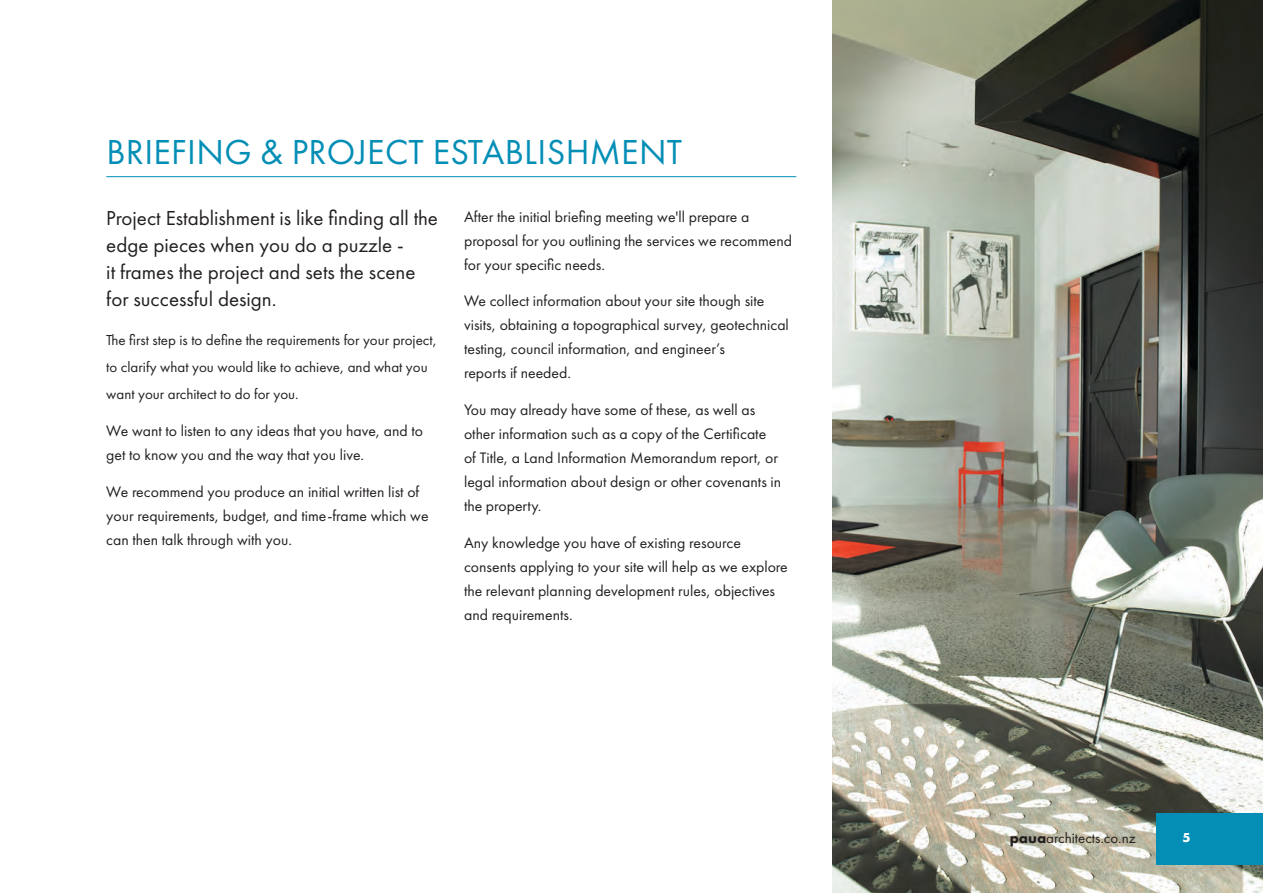
<style>
.page{position:relative;width:1263px;height:893px;background:#fff}
.page>*{position:absolute;margin:0;border:0;box-sizing:border-box;transform-origin:0 0}
.PAUA_Heading_1{font:36px "Futura PT";letter-spacing:.01em;color:#038eb6}
.PAUA_Intro{font:21px/27px "Futura PT";color:#231f20}
.PAUA_Body{font:15.75px/24px "Futura PT";color:#231f20}
.PAUA_Intro-2{font:15px/27px "Futura PT";color:#231f20}
.t1{font:700 13.5px "Futura PT";color:#fff}
.s1{font-weight:700}
</style>
<div class="page">
<hr style="left:106px;top:176px;width:690px;height:1px;background:#038eb6">
<img style="left:832px;top:0;width:431px;height:893px">
<div style="left:1157px;top:813px;width:106px;height:51px;background:#038eb6"></div>
<p class="PAUA_Heading_1" style="left:106px;top:130px;width:577px">BRIEFING &amp; PROJECT ESTABLISHMENT</p>
<p class="PAUA_Intro" style="left:106px;top:204px;width:333px">Project Establishment is like finding all the edge pieces when you do a puzzle -<br>it frames the project and sets the scene for successful design.</p>
<p class="PAUA_Intro-2" style="left:106px;top:327px;width:332px">The first step is to define the requirements for your project, to clarify what you would like to achieve, and what you want your architect to do for you.</p>
<p class="PAUA_Body" style="left:106px;top:419px;width:318px">We want to listen to any ideas that you have, and to get to know you and the way that you live.</p>
<p class="PAUA_Body" style="left:106px;top:479px;width:324px">We recommend you produce an initial written list of your requirements, budget, and time-frame which we can then talk through with you.</p>
<p class="PAUA_Body" style="left:464px;top:204px;width:330px">After the initial briefing meeting we'll prepare a proposal for you outlining the services we recommend for your specific needs.</p>
<p class="PAUA_Body" style="left:464px;top:289px;width:326px">We collect information about your site though site visits, obtaining a topographical survey, geotechnical testing, council information, and engineer’s<br>reports if needed.</p>
<p class="PAUA_Body" style="left:464px;top:398px;width:319px">You may already have some of these, as well as other information such as a copy of the Certificate of Title, a Land Information Memorandum report, or legal information about design or other covenants in the property.</p>
<p class="PAUA_Body" style="left:464px;top:531px;width:325px">Any knowledge you have of existing resource consents applying to your site will help as we explore the relevant planning development rules, objectives and requirements.</p>
<p class="PAUA_Intro-2" style="left:1010px;top:825px;width:127px"><span class="s1">paua</span>architects.co.nz</p>
<p class="t1" style="left:1182px;top:829px;width:10px">5</p>
</div>
